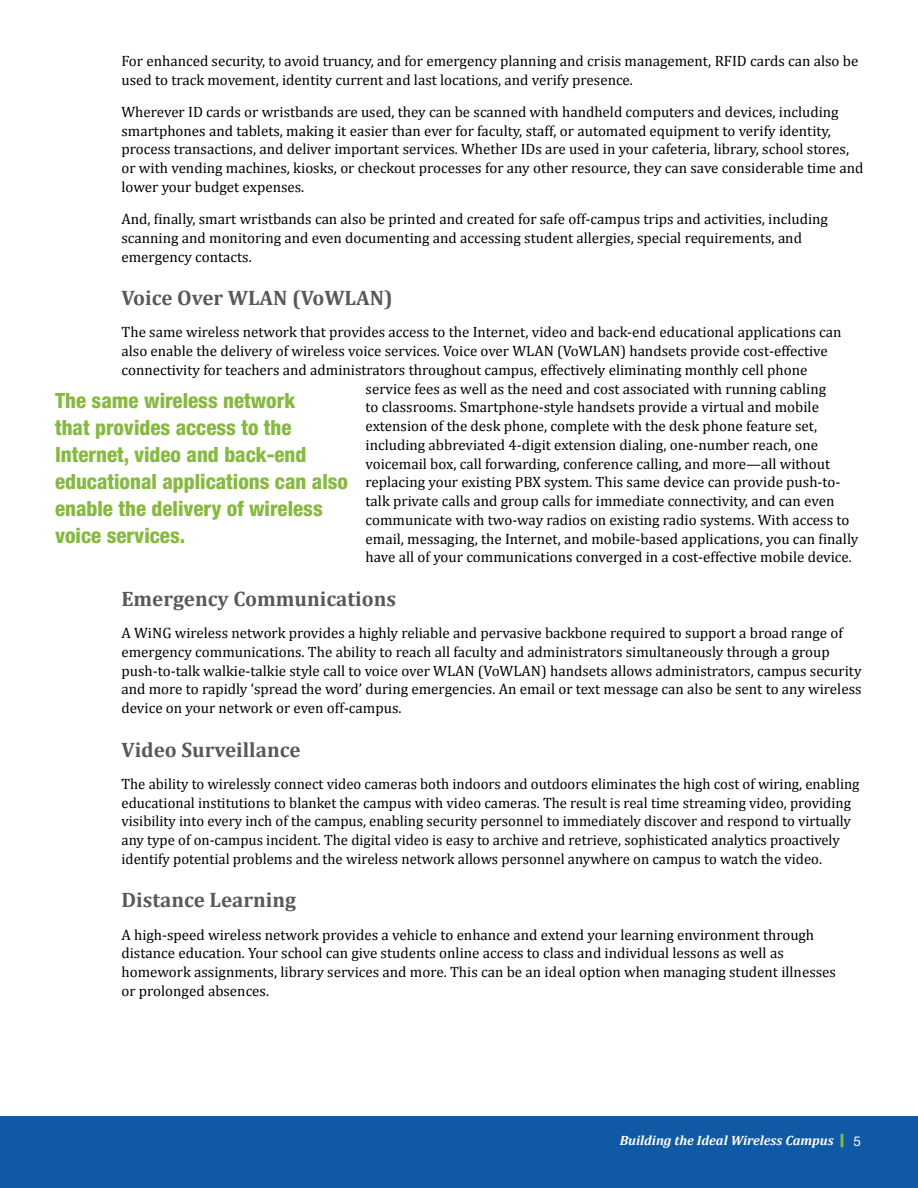
<style>
.page{position:relative;width:918px;height:1188px;background:#fff}
.page>*{position:absolute;margin:0;border:0;box-sizing:border-box;transform-origin:0 0}
.t1{font:800 condensed 21px/27px "Helvetica Neue";color:#86b940}
.t2{font:700 21px "Cambria";color:#58595b}
.t3{font:15px/18.8px "Cambria";color:#000}
.t4{font:italic 700 13.5px "Cambria";color:#fff}
.s1{font-family:"Helvetica Neue";font-weight:900;font-style:normal;font-size:18px;color:#86b940}
.s2{font-family:"Helvetica Neue";font-weight:400;font-style:normal}
</style>
<div class="page">
<div style="left:0;top:1117px;width:918px;height:71px;background:#1059a5"></div>
<p class="t3" style="left:122px;top:51px;width:738px">For enhanced security, to avoid truancy, and for emergency planning and crisis management, RFID cards can also be used to track movement, identity current and last locations, and verify presence.</p>
<p class="t3" style="left:122px;top:102px;width:744px">Wherever ID cards or wristbands are used, they can be scanned with handheld computers and devices, including smartphones and tablets, making it easier than ever for faculty, staff, or automated equipment to verify identity, process transactions, and deliver important services. Whether IDs are used in your cafeteria, library, school stores, or with vending machines, kiosks, or checkout processes for any other resource, they can save considerable time and lower your budget expenses.</p>
<p class="t3" style="left:122px;top:210px;width:708px">And, finally, smart wristbands can also be printed and created for safe off-campus trips and activities, including scanning and monitoring and even documenting and accessing student allergies, special requirements, and emergency contacts.</p>
<h1 class="t2" style="left:122px;top:283px;width:273px">Voice Over WLAN (VoWLAN)</h1>
<p class="t3" style="left:122px;top:323px;width:721px">The same wireless network that provides access to the Internet, video and back-end educational applications can</p>
<p class="t3" style="left:122px;top:342px;width:708px">also enable the delivery of wireless voice services. Voice over WLAN (VoWLAN) handsets provide cost-effective</p>
<p class="t3" style="left:122px;top:360px;width:687px">connectivity for teachers and administrators throughout campus, effectively eliminating monthly cell phone</p>
<p class="t3" style="left:366px;top:379px;width:462px">service fees as well as the need and cost associated with running cabling</p>
<p class="t3" style="left:366px;top:398px;width:455px">to classrooms. Smartphone-style handsets provide a virtual and mobile</p>
<p class="t3" style="left:366px;top:417px;width:453px">extension of the desk phone, complete with the desk phone feature set,</p>
<p class="t3" style="left:366px;top:435px;width:454px">including abbreviated 4-digit extension dialing, one-number reach, one</p>
<p class="t3" style="left:366px;top:454px;width:466px">voicemail box, call forwarding, conference calling, and more—all without</p>
<p class="t3" style="left:366px;top:473px;width:476px">replacing your existing PBX system. This same device can provide push-to-</p>
<p class="t3" style="left:366px;top:492px;width:470px">talk private calls and group calls for immediate connectivity, and can even</p>
<p class="t3" style="left:366px;top:510px;width:485px">communicate with two-way radios on existing radio systems. With access to</p>
<p class="t3" style="left:366px;top:529px;width:494px">email, messaging, the Internet, and mobile-based applications, you can finally</p>
<p class="t3" style="left:366px;top:548px;width:488px">have all of your communications converged in a cost-effective mobile device.</p>
<h1 class="t2" style="left:122px;top:584px;width:276px">Emergency Communications</h1>
<p class="t3" style="left:122px;top:624px;width:742px">A WiNG wireless network provides a highly reliable and pervasive backbone required to support a broad range of emergency communications. The ability to reach all faculty and administrators simultaneously through a group push-to-talk walkie-talkie style call to voice over WLAN (VoWLAN) handsets allows administrators, campus security and more to rapidly ‘spread the word’ during emergencies. An email or text message can also be sent to any wireless device on your network or even off-campus.</p>
<h1 class="t2" style="left:122px;top:735px;width:181px">Video Surveillance</h1>
<p class="t3" style="left:122px;top:774px;width:740px">The ability to wirelessly connect video cameras both indoors and outdoors eliminates the high cost of wiring, enabling educational institutions to blanket the campus with video cameras. The result is real time streaming video, providing visibility into every inch of the campus, enabling security personnel to immediately discover and respond to virtually any type of on-campus incident. The digital video is easy to archive and retrieve, sophisticated analytics proactively identify potential problems and the wireless network allows personnel anywhere on campus to watch the video.</p>
<h1 class="t2" style="left:122px;top:885px;width:176px">Distance Learning</h1>
<p class="t3" style="left:122px;top:925px;width:716px">A high-speed wireless network provides a vehicle to enhance and extend your learning environment through distance education. Your school can give students online access to class and individual lessons as well as homework assignments, library services and more. This can be an ideal option when managing student illnesses or prolonged absences.</p>
<h1 class="t1" style="left:55px;top:387px;width:295px">The same wireless network<br>that provides access to the<br>Internet, video and back-end educational applications can also enable the delivery of wireless voice services.</h1>
<p class="t4" style="left:620px;top:1131px;width:243px">Building the Ideal Wireless Campus <span class="s1">|</span> <span class="s2">5</span></p>
</div>
